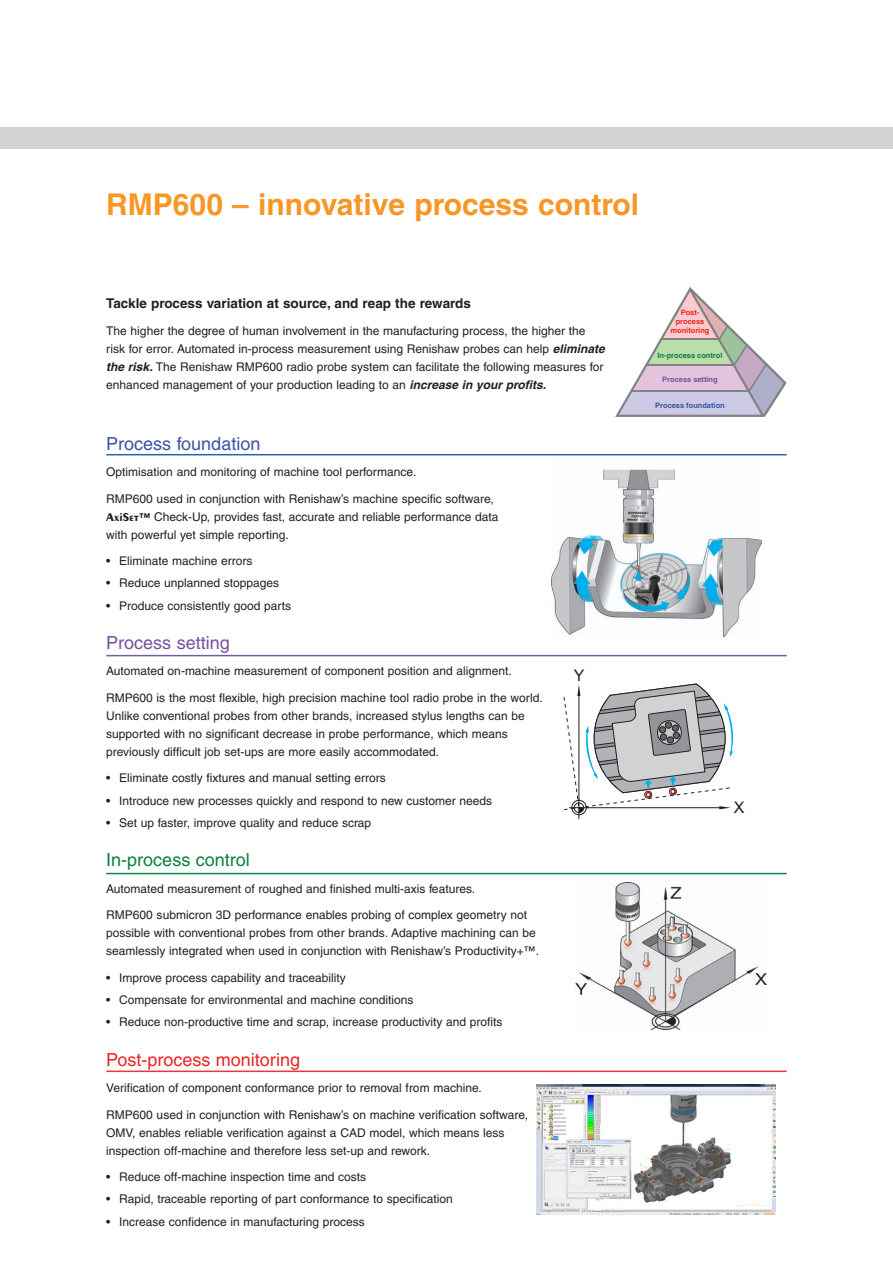
<style>
.page{position:relative;width:893px;height:1263px;background:#fff}
.page>*{position:absolute;margin:0;border:0;box-sizing:border-box;transform-origin:0 0}
.t1{font:700 30px "Helvetica";color:#f79727}
.t2{font:18px "Helvetica";color:#ee2323}
.t3{font:18px "Helvetica";color:#3954a4}
.t4{font:18px "Helvetica";color:#0b8140}
.t5{font:18px "Helvetica";color:#7850a0}
.t6{font:16.05px "Arial";color:#231f20}
.Text{font:700 13.5px "Helvetica";color:#231f20}
.Text-2{font:12px/18px "Helvetica";color:#231f20}
.Bullet_text{font:12px "Helvetica";color:#231f20}
.t7{font:700 7.5px/9px "Helvetica";color:#ee2323;text-align:center}
.t8{font:700 7.5px "Helvetica";color:#0b8140}
.t9{font:700 7.5px "Helvetica";color:#3954a4}
.t10{font:700 7.5px "Helvetica";color:#7850a0}
.s1{font-weight:700;font-style:italic}
.s2{font-family:"Peignot LT";font-weight:700}
</style>
<div class="page">
<div style="left:0;top:128px;width:893px;height:21px;background:#d1d2d4"></div>
<svg style="left:615px;top:287px;width:172px;height:130px"></svg>
<hr style="left:106px;top:454px;width:681px;height:1px;background:#2a60ad">
<hr style="left:106px;top:655px;width:681px;height:1px;background:#725ca7">
<hr style="left:106px;top:873px;width:681px;height:1px;background:#01864e">
<hr style="left:106px;top:1070px;width:681px;height:2px;background:#ee3638">
<img style="left:551px;top:469px;width:210px;height:168px">
<img style="left:537px;top:1084px;width:238px;height:130px">
<img style="left:576px;top:883px;width:190px;height:147px">
<svg style="left:564px;top:683px;width:169px;height:136px"></svg>
<p class="t1" style="left:106px;top:186px;width:534px">RMP600 – innovative process control</p>
<p class="Text" style="left:106px;top:295px;width:366px">Tackle process variation at source, and reap the rewards</p>
<p class="Text-2" style="left:106px;top:321px;width:500px">The higher the degree of human involvement in the manufacturing process, the higher the risk for error. Automated in-process measurement using Renishaw probes can help <span class="s1">eliminate the risk.</span> The Renishaw RMP600 radio probe system can facilitate the following measures for enhanced management of your production leading to an <span class="s1">increase in your profits.</span></p>
<p class="t3" style="left:106px;top:433px;width:156px">Process foundation</p>
<p class="Text-2" style="left:106px;top:463px;width:312px">Optimisation and monitoring of machine tool performance.</p>
<p class="Text-2" style="left:106px;top:489px;width:394px">RMP600 used in conjunction with Renishaw’s machine specific software,<br><span class="s2">AxiSet™</span> Check-Up, provides fast, accurate and reliable performance data with powerful yet simple reporting.</p>
<p class="Bullet_text" style="left:106px;top:554px;width:148px">• Eliminate machine errors</p>
<p class="Bullet_text" style="left:106px;top:576px;width:174px">• Reduce unplanned stoppages</p>
<p class="Bullet_text" style="left:106px;top:598px;width:186px">• Produce consistently good parts</p>
<p class="t5" style="left:106px;top:632px;width:125px">Process setting</p>
<p class="Text-2" style="left:106px;top:662px;width:407px">Automated on-machine measurement of component position and alignment.</p>
<p class="Text-2" style="left:106px;top:689px;width:438px">RMP600 is the most flexible, high precision machine tool radio probe in the world.<br>Unlike conventional probes from other brands, increased stylus lengths can be supported with no significant decrease in probe performance, which means previously difficult job set-ups are more easily accommodated.</p>
<p class="Bullet_text" style="left:106px;top:771px;width:281px">• Eliminate costly fixtures and manual setting errors</p>
<p class="Bullet_text" style="left:106px;top:793px;width:387px">• Introduce new processes quickly and respond to new customer needs</p>
<p class="Bullet_text" style="left:106px;top:816px;width:266px">• Set up faster, improve quality and reduce scrap</p>
<p class="t4" style="left:106px;top:849px;width:145px">In-process control</p>
<p class="Text-2" style="left:106px;top:879px;width:370px">Automated measurement of roughed and finished multi-axis features.</p>
<p class="Text-2" style="left:106px;top:906px;width:434px">RMP600 submicron 3D performance enables probing of complex geometry not possible with conventional probes from other brands. Adaptive machining can be seamlessly integrated when used in conjunction with Renishaw’s Productivity+™.</p>
<p class="Bullet_text" style="left:106px;top:970px;width:241px">• Improve process capability and traceability</p>
<p class="Bullet_text" style="left:106px;top:993px;width:309px">• Compensate for environmental and machine conditions</p>
<p class="Bullet_text" style="left:106px;top:1015px;width:398px">• Reduce non-productive time and scrap, increase productivity and profits</p>
<p class="t2" style="left:106px;top:1049px;width:195px">Post-process monitoring</p>
<p class="Text-2" style="left:106px;top:1079px;width:377px">Verification of component conformance prior to removal from machine.</p>
<p class="Text-2" style="left:106px;top:1105px;width:423px">RMP600 used in conjunction with Renishaw’s on machine verification software,<br>OMV, enables reliable verification against a CAD model, which means less inspection off-machine and therefore less set-up and rework.</p>
<p class="Bullet_text" style="left:106px;top:1170px;width:261px">• Reduce off-machine inspection time and costs</p>
<p class="Bullet_text" style="left:106px;top:1192px;width:348px">• Rapid, traceable reporting of part conformance to specification</p>
<p class="Bullet_text" style="left:106px;top:1214px;width:260px">• Increase confidence in manufacturing process</p>
<p class="t6" style="left:574px;top:664px;width:12px">Y</p>
<p class="t7" style="left:671px;top:308px;width:40px">Post&shy;process monitoring</p>
<p class="t8" style="left:657px;top:350px;width:66px">In-process control</p>
<p class="t10" style="left:662px;top:375px;width:57px">Process setting</p>
<p class="t9" style="left:655px;top:400px;width:71px">Process foundation</p>
<p class="t6" style="left:734px;top:797px;width:12px">X</p>
</div>
